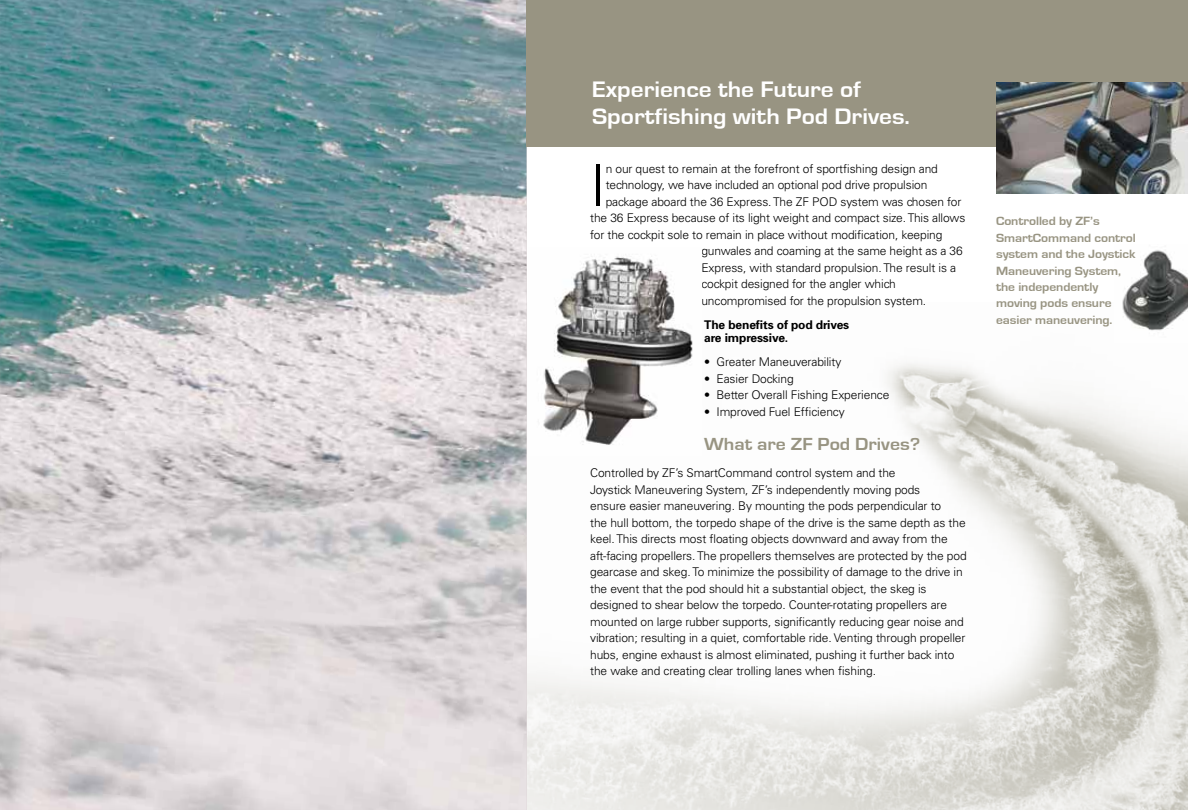
<style>
.page{position:relative;width:1188px;height:810px;background:#fff}
.page>*{position:absolute;margin:0;border:0;box-sizing:border-box;transform-origin:0 0}
.t1{font:300 57.75px "Univers";color:#000}
.t2{font:700 23.1px/26.4px "Eurostile";color:#fff;scale:1.1 1}
.t3{font:700 18px "Eurostile";color:#989482;scale:1.1 1}
.t4{font:700 12.3px/16.4px "Eurostile";letter-spacing:-.005em;color:#989482;scale:1.1 1}
.t5{font:300 12px/16.5px "Univers";letter-spacing:-.01em;color:#000}
.t6{font:700 12px/13.5px "Univers";letter-spacing:-.01em;color:#000}
</style>
<div class="page">
<img style="left:527px;top:363px;width:661px;height:447px">
<img style="left:0;top:0;width:527px;height:810px">
<div style="left:526px;top:0;width:662px;height:146px;background:#989482"></div>
<img style="left:996px;top:82px;width:192px;height:111px">
<img style="left:1122px;top:250px;width:66px;height:81px">
<img style="left:528px;top:256px;width:173px;height:200px">
<h2 class="t2" style="left:592px;top:77px;width:291px">Experience the Future of<br>Sportfishing with Pod Drives.</h2>
<h1 class="t1" style="left:590px;top:151px;width:18px">I</h1>
<p class="t5" style="left:606px;top:160px;width:334px">n our quest to remain at the forefront of sportfishing design and</p>
<p class="t5" style="left:606px;top:176px;width:323px">technology, we have included an optional pod drive propulsion</p>
<p class="t5" style="left:606px;top:193px;width:357px">package aboard the 36 Express. The ZF POD system was chosen for</p>
<p class="t5" style="left:590px;top:209px;width:377px">the 36 Express because of its light weight and compact size. This allows</p>
<p class="t5" style="left:590px;top:226px;width:354px">for the cockpit sole to remain in place without modification, keeping</p>
<p class="t5" style="left:701px;top:242px;width:263px">gunwales and coaming at the same height as a 36</p>
<p class="t5" style="left:701px;top:259px;width:256px">Express, with standard propulsion. The result is a</p>
<p class="t5" style="left:701px;top:275px;width:196px">cockpit designed for the angler which</p>
<p class="t5" style="left:701px;top:292px;width:226px">uncompromised for the propulsion system.</p>
<p class="t6" style="left:704px;top:317px;width:147px">The benefits of pod drives are impressive.</p>
<p class="t5" style="left:704px;top:353px;width:139px">• Greater Maneuverability</p>
<p class="t5" style="left:704px;top:370px;width:91px">• Easier Docking</p>
<p class="t5" style="left:704px;top:386px;width:187px">• Better Overall Fishing Experience</p>
<p class="t5" style="left:704px;top:403px;width:142px">• Improved Fuel Efficiency</p>
<h3 class="t3" style="left:704px;top:435px;width:198px">What are ZF Pod Drives?</h3>
<p class="t5" style="left:590px;top:464px;width:378px">Controlled by ZF’s SmartCommand control system and the<br>Joystick Maneuvering System, ZF’s independently moving pods<br>ensure easier maneuvering. By mounting the pods perpendicular to<br>the hull bottom, the torpedo shape of the drive is the same depth as the keel. This directs most floating objects downward and away from the aft-facing propellers. The propellers themselves are protected by the pod gearcase and skeg. To minimize the possibility of damage to the drive in the event that the pod should hit a substantial object, the skeg is designed to shear below the torpedo. Counter-rotating propellers are mounted on large rubber supports, significantly reducing gear noise and vibration; resulting in a quiet, comfortable ride. Venting through propeller hubs, engine exhaust is almost eliminated, pushing it further back into the wake and creating clear trolling lanes when fishing.</p>
<p class="t4" style="left:996px;top:213px;width:129px">Controlled by ZF’s<br>SmartCommand control system and the Joystick<br>Maneuvering System, the independently moving pods ensure easier maneuvering.</p>
</div>
